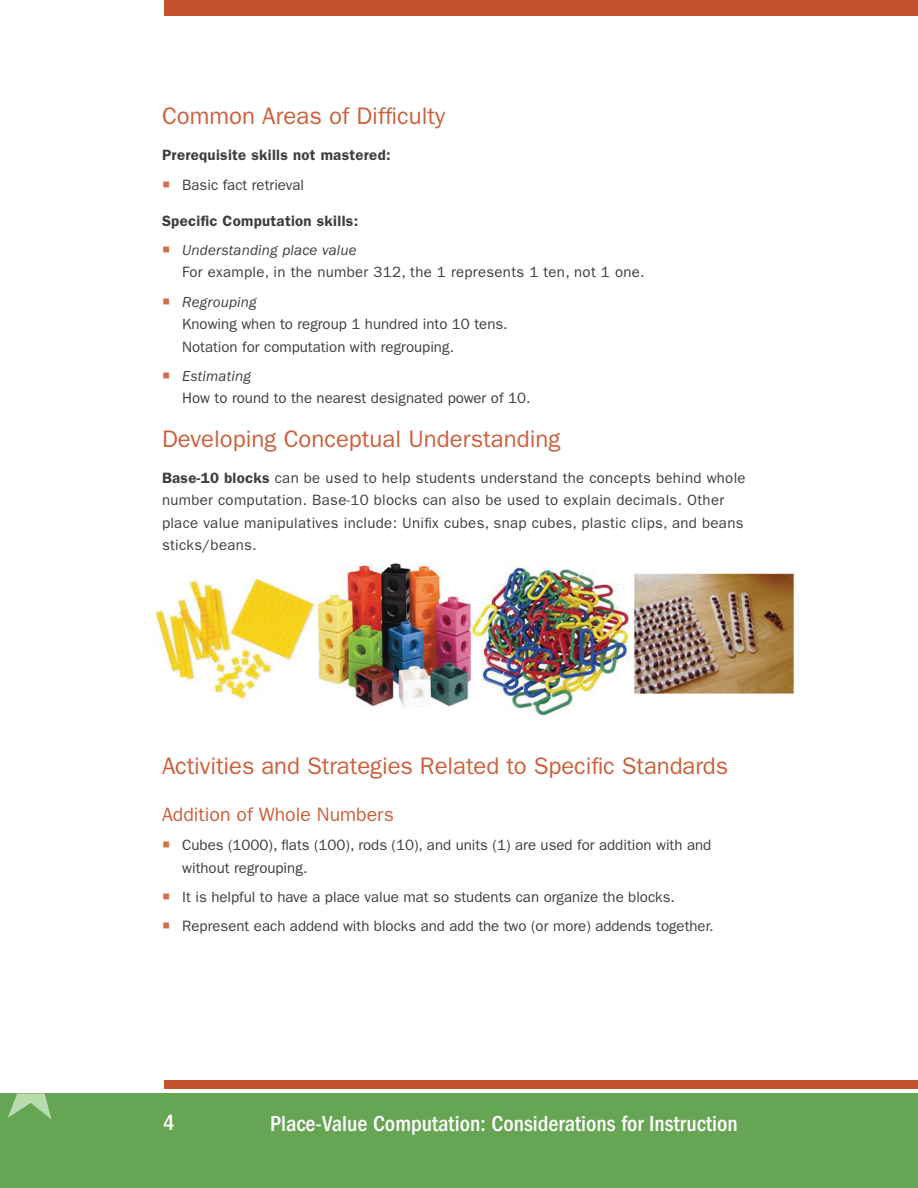
<style>
.page{position:relative;width:918px;height:1188px;background:#fff}
.page>*{position:absolute;margin:0;border:0;box-sizing:border-box;transform-origin:0 0}
.t1{font:24px "ITC Franklin Gothic Std";color:#ca613c}
.t2{font:500 condensed 22.5px "ITC Franklin Gothic Std";color:#fff}
.t3{font:19.5px "ITC Franklin Gothic Std";color:#ca613c}
.t4{font:15px/22.5px "ITC Franklin Gothic Std";color:#3e3e3f}
.t5{font:15px/22.5px "ITC Franklin Gothic Std";letter-spacing:.02em;color:#3e3e3f}
.t6{font:600 15px "ITC Franklin Gothic Std";letter-spacing:.02em;color:#3e3e3f}
.s1{color:#ce704c}
.s2{font-style:italic}
.s3{font-weight:600}
</style>
<div class="page">
<div style="left:0;top:1094px;width:918px;height:94px;background:#66a554"></div>
<svg style="left:8px;top:1094px;width:44px;height:26px"></svg>
<div style="left:164px;top:1080px;width:754px;height:8px;background:#c4502d"></div>
<div style="left:164px;top:0;width:754px;height:16px;background:#c4502d"></div>
<img style="left:154px;top:561px;width:641px;height:157px">
<h3 class="t1" style="left:162px;top:103px;width:285px">Common Areas of Difficulty</h3>
<h4 class="t6" style="left:162px;top:146px;width:230px">Prerequisite skills not mastered:</h4>
<p class="t4" style="left:162px;top:173px;width:144px"><span class="s1">○</span> Basic fact retrieval</p>
<h4 class="t6" style="left:162px;top:212px;width:198px">Specific Computation skills:</h4>
<p class="t5" style="left:182px;top:239px;width:464px;text-indent:-20px"><span class="s1">○</span> <span class="s2">Understanding place value<br></span>For example, in the number 312, the 1 represents 1 ten, not 1 one.</p>
<p class="t4" style="left:182px;top:290px;width:327px;text-indent:-20px"><span class="s1">○</span> <span class="s2">Regrouping<br></span>Knowing when to regroup 1 hundred into 10 tens.<br>Notation for computation with regrouping.</p>
<p class="t4" style="left:182px;top:365px;width:350px;text-indent:-20px"><span class="s1">○</span> <span class="s2">Estimating<br></span>How to round to the nearest designated power of 10.</p>
<h3 class="t1" style="left:162px;top:425px;width:400px">Developing Conceptual Understanding</h3>
<p class="t5" style="left:162px;top:467px;width:585px"><span class="s3">Base-10 blocks</span> can be used to help students understand the concepts behind whole number computation. Base-10 blocks can also be used to explain decimals. Other place value manipulatives include: Unifix cubes, snap cubes, plastic clips, and beans sticks/beans.</p>
<h3 class="t1" style="left:162px;top:752px;width:568px">Activities and Strategies Related to Specific Standards</h3>
<h4 class="t3" style="left:162px;top:803px;width:233px">Addition of Whole Numbers</h4>
<p class="t4" style="left:182px;top:834px;width:531px;text-indent:-20px"><span class="s1">○</span> Cubes (1000), flats (100), rods (10), and units (1) are used for addition with and without regrouping.</p>
<p class="t4" style="left:162px;top:886px;width:515px"><span class="s1">○</span> It is helpful to have a place value mat so students can organize the blocks.</p>
<p class="t4" style="left:162px;top:915px;width:553px"><span class="s1">○</span> Represent each addend with blocks and add the two (or more) addends together.</p>
<h2 class="t2" style="left:163px;top:1110px;width:13px">4</h2>
<h2 class="t2" style="left:270px;top:1110px;width:469px">Place-Value Computation: Considerations for Instruction</h2>
</div>
